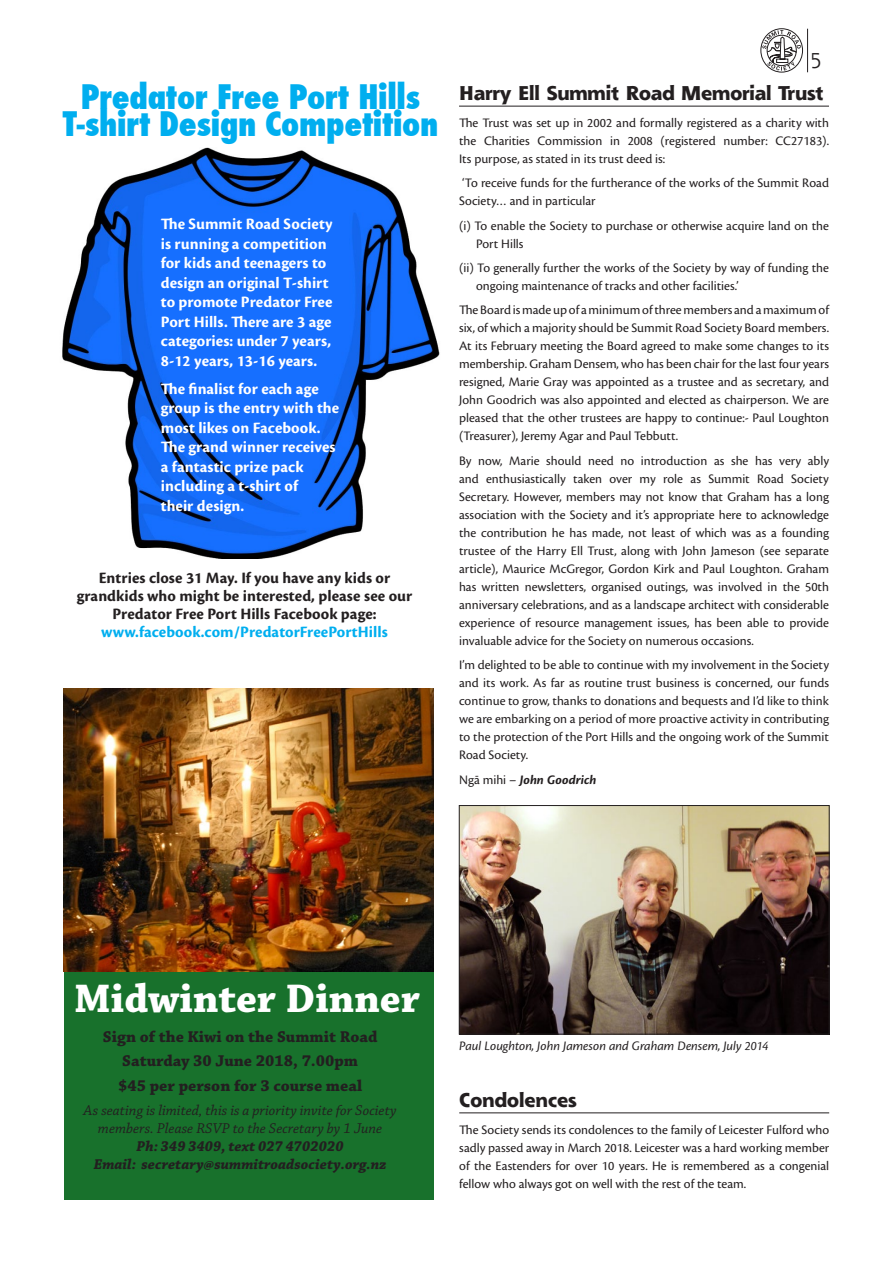
<style>
.page{position:relative;width:893px;height:1263px;background:#fff}
.page>*{position:absolute;margin:0;border:0;box-sizing:border-box;transform-origin:0 0}
.Body_Text{font:700 42px "Chaparral Pro";color:#fff}
.Captions{font:800 condensed 33px/27px "Futura";letter-spacing:-.01em;color:#00aeef;text-align:center}
.t1{font:21px "Shannon";color:#231f20}
.Headers{font:800 19.5px "Shannon";letter-spacing:-.01em;color:#231f20}
.Body_Text-2{font:700 16.5px/19.5px "Cronos Pro";letter-spacing:.005em;color:#fff}
.Body_Text-3{font:700 16.5px/18px "Cronos Pro";letter-spacing:.005em;color:#231f20;text-align:center}
.Body_Text-4{font:700 16.5px "Chaparral Pro";color:#231f20}
.Body_Text-5{font:700 16.5px "Cronos Pro";letter-spacing:.005em;color:#00aeef}
.Body_Text-6{font:italic 15px/18px "Chaparral Pro";color:#231f20;text-align:center}
.Body_Text-7{font:13.5px/18px "Cronos Pro";color:#231f20;text-align:justify}
.captions_2{font:italic 13.5px "Cronos Pro";color:#231f20}
.Body_Text-8{font:italic 700 13.5px "Cronos Pro";color:#231f20}
.s1{font-weight:400;font-style:normal}
.s2{font-weight:700}
</style>
<div class="page">
<div style="left:761px;top:29px;width:42px;height:43px;border:1px solid #231f20;border-radius:50%"></div>
<svg style="left:762px;top:30px;width:39px;height:41px"></svg>
<hr style="left:807px;top:29px;width:1px;height:43px;background:#231f20">
<img style="left:62px;top:148px;width:378px;height:410px">
<img style="left:461px;top:807px;width:366px;height:225px">
<div style="left:459px;top:805px;width:370px;height:229px;border:1px solid #231f20"></div>
<hr style="left:459px;top:106px;width:370px;height:1px;background:#231f20">
<hr style="left:459px;top:1112px;width:370px;height:1px;background:#231f20">
<div style="left:64px;top:688px;width:370px;height:511px;background:#18712c"></div>
<img style="left:64px;top:688px;width:370px;height:284px">
<p class="Captions" style="left:63px;top:84px;width:377px">Predator Free Port Hills<br>T-shirt Design Competition</p>
<p class="Body_Text-2" style="left:161px;top:215px;width:173px">The Summit Road Society is running a competition for kids and teenagers to design an original T-shirt to promote Predator Free<br>Port Hills. There are 3 age categories: under 7 years,<br>8-12 years, 13-16 years.</p>
<p class="Body_Text-2" style="left:161px;top:379px;width:180px">The finalist for each age group is the entry with the most likes on Facebook.<br>The grand winner receives a fantastic prize pack including a t-shirt of<br>their design.</p>
<p class="Body_Text-3" style="left:77px;top:569px;width:337px">Entries close 31 May. If you have any kids or grandkids who might be interested, please see our<br>Predator Free Port Hills Facebook page:</p>
<p class="Body_Text-5" style="left:101px;top:622px;width:288px">www.facebook.com/PredatorFreePortHills</p>
<h3 class="t1" style="left:810px;top:48px;width:14px">5</h3>
<p class="Headers" style="left:459px;top:81px;width:366px">Harry Ell Summit Road Memorial Trust</p>
<p class="Body_Text-7" style="left:459px;top:114px;width:371px">The Trust was set up in 2002 and formally registered as a charity with the Charities Commission in 2008 (registered number: CC27183).<br>Its purpose, as stated in its trust deed is:</p>
<p class="Body_Text-7" style="left:459px;top:174px;width:371px">‘To receive funds for the furtherance of the works of the Summit Road<br>Society… and in particular</p>
<p class="Body_Text-7" style="left:476px;top:217px;width:354px;text-indent:-17px">(i) To enable the Society to purchase or otherwise acquire land on the<br>Port Hills</p>
<p class="Body_Text-7" style="left:476px;top:259px;width:354px;text-indent:-17px">(ii) To generally further the works of the Society by way of funding the ongoing maintenance of tracks and other facilities.’</p>
<p class="Body_Text-7" style="left:459px;top:301px;width:371px">The Board is made up of a minimum of three members and a maximum of six, of which a majority should be Summit Road Society Board members.<br>At its February meeting the Board agreed to make some changes to its membership. Graham Densem, who has been chair for the last four years resigned, Marie Gray was appointed as a trustee and as secretary, and John Goodrich was also appointed and elected as chairperson. We are pleased that the other trustees are happy to continue:- Paul Loughton (Treasurer), Jeremy Agar and Paul Tebbutt.</p>
<p class="Body_Text-7" style="left:459px;top:452px;width:371px">By now, Marie should need no introduction as she has very ably and enthusiastically taken over my role as Summit Road Society Secretary. However, members may not know that Graham has a long association with the Society and it’s appropriate here to acknowledge the contribution he has made, not least of which was as a founding trustee of the Harry Ell Trust, along with John Jameson (see separate article), Maurice McGregor, Gordon Kirk and Paul Loughton. Graham has written newsletters, organised outings, was involved in the 50th anniversary celebrations, and as a landscape architect with considerable experience of resource management issues, has been able to provide invaluable advice for the Society on numerous occasions.</p>
<p class="Body_Text-7" style="left:459px;top:656px;width:371px">I’m delighted to be able to continue with my involvement in the Society and its work. As far as routine trust business is concerned, our funds continue to grow, thanks to donations and bequests and I’d like to think we are embarking on a period of more proactive activity in contributing to the protection of the Port Hills and the ongoing work of the Summit Road Society.</p>
<p class="Body_Text-8" style="left:459px;top:772px;width:139px"><span class="s1">Ngā mihi –</span> John Goodrich</p>
<p class="Body_Text" style="left:74px;top:973px;width:347px">Midwinter Dinner</p>
<p class="Body_Text-4" style="left:103px;top:1027px;width:276px">Sign of the Kiwi on the Summit Road</p>
<p class="Body_Text-4" style="left:122px;top:1051px;width:237px">Saturday 30 June 2018, 7.00pm</p>
<p class="Body_Text-4" style="left:118px;top:1076px;width:246px">$45 per person for 3 course meal</p>
<p class="Body_Text-6" style="left:84px;top:1102px;width:314px">As seating is limited, this is a priority invite for Society members. Please RSVP to the Secretary by 1 June<br><span class="s2">Ph: 349 3409, text 027 4702020<br>Email: secretary@summitroadsociety.org.nz</span></p>
<p class="captions_2" style="left:459px;top:1038px;width:311px">Paul Loughton, John Jameson and Graham Densem, July 2014</p>
<p class="Headers" style="left:459px;top:1087px;width:119px">Condolences</p>
<p class="Body_Text-7" style="left:459px;top:1120px;width:371px">The Society sends its condolences to the family of Leicester Fulford who sadly passed away in March 2018. Leicester was a hard working member of the Eastenders for over 10 years. He is remembered as a congenial fellow who always got on well with the rest of the team.</p>
</div>
